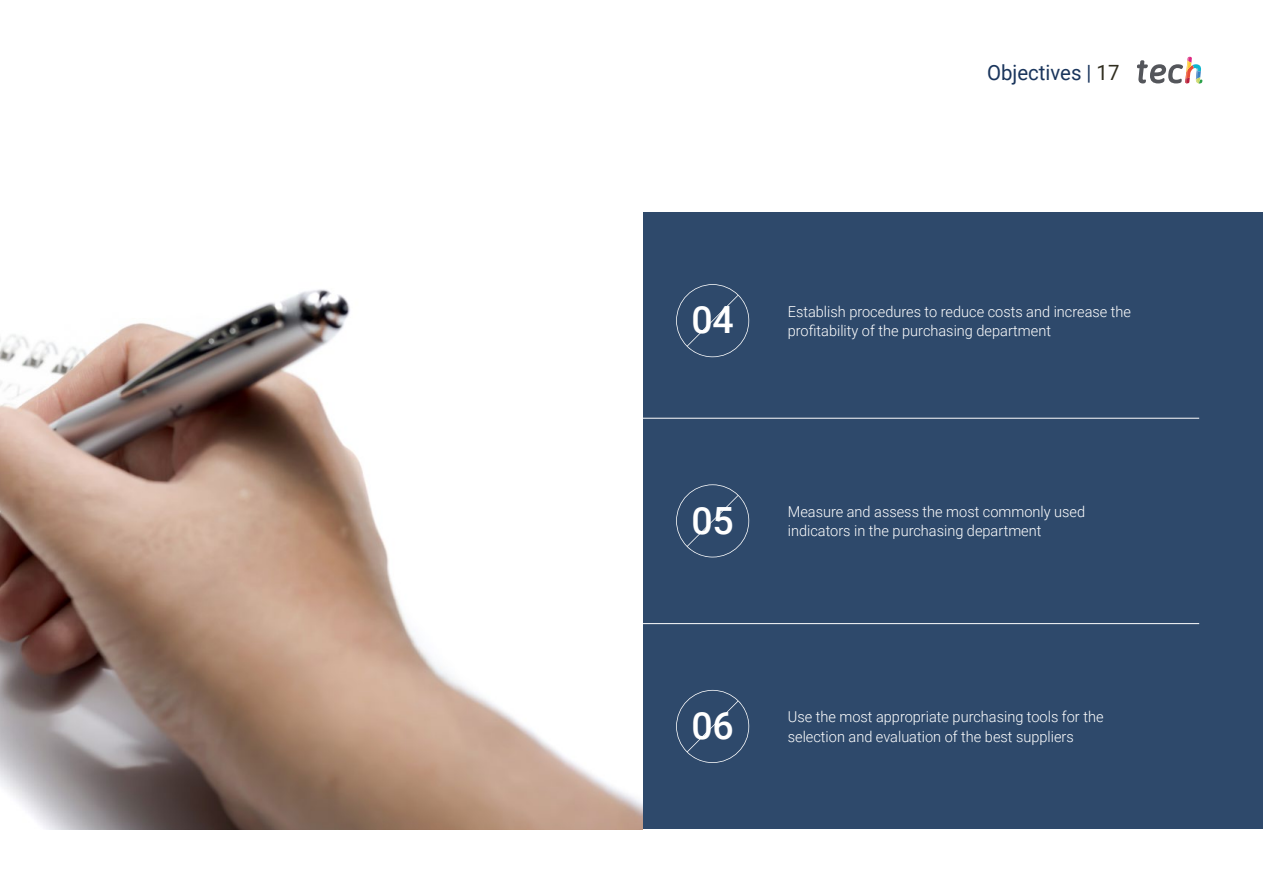
<style>
.page{position:relative;width:1263px;height:893px;background:#fff}
.page>*{position:absolute;margin:0;border:0;box-sizing:border-box;transform-origin:0 0}
.t1{font:500 37.5px "Roboto";color:#fff}
.t2{font:21px "Roboto";color:#1a355c}
.t3{font:300 15px/19.5px "Roboto";color:#fff}
.s1{color:#312e20}
</style>
<div class="page">
<svg style="left:1137px;top:57px;width:65px;height:27px"></svg>
<div style="left:642px;top:213px;width:621px;height:616px;background:#2e496b"></div>
<svg style="left:676px;top:284px;width:73px;height:73px"></svg>
<svg style="left:676px;top:484px;width:73px;height:73px"></svg>
<svg style="left:676px;top:690px;width:73px;height:73px"></svg>
<hr style="left:0;top:418px;width:1199px;height:1px;background:#fff">
<hr style="left:0;top:623px;width:1199px;height:1px;background:#fff">
<img style="left:0;top:289px;width:642px;height:540px">
<h2 class="t2" style="left:987px;top:57px;width:134px">Objectives | <span class="s1">17</span></h2>
<h1 class="t1" style="left:691px;top:294px;width:44px">04</h1>
<p class="t3" style="left:788px;top:301px;width:345px">Establish procedures to reduce costs and increase the profitability of the purchasing department</p>
<h1 class="t1" style="left:691px;top:494px;width:44px">05</h1>
<p class="t3" style="left:788px;top:501px;width:299px">Measure and assess the most commonly used indicators in the purchasing department</p>
<h1 class="t1" style="left:691px;top:699px;width:44px">06</h1>
<p class="t3" style="left:788px;top:707px;width:317px">Use the most appropriate purchasing tools for the selection and evaluation of the best suppliers</p>
</div>
